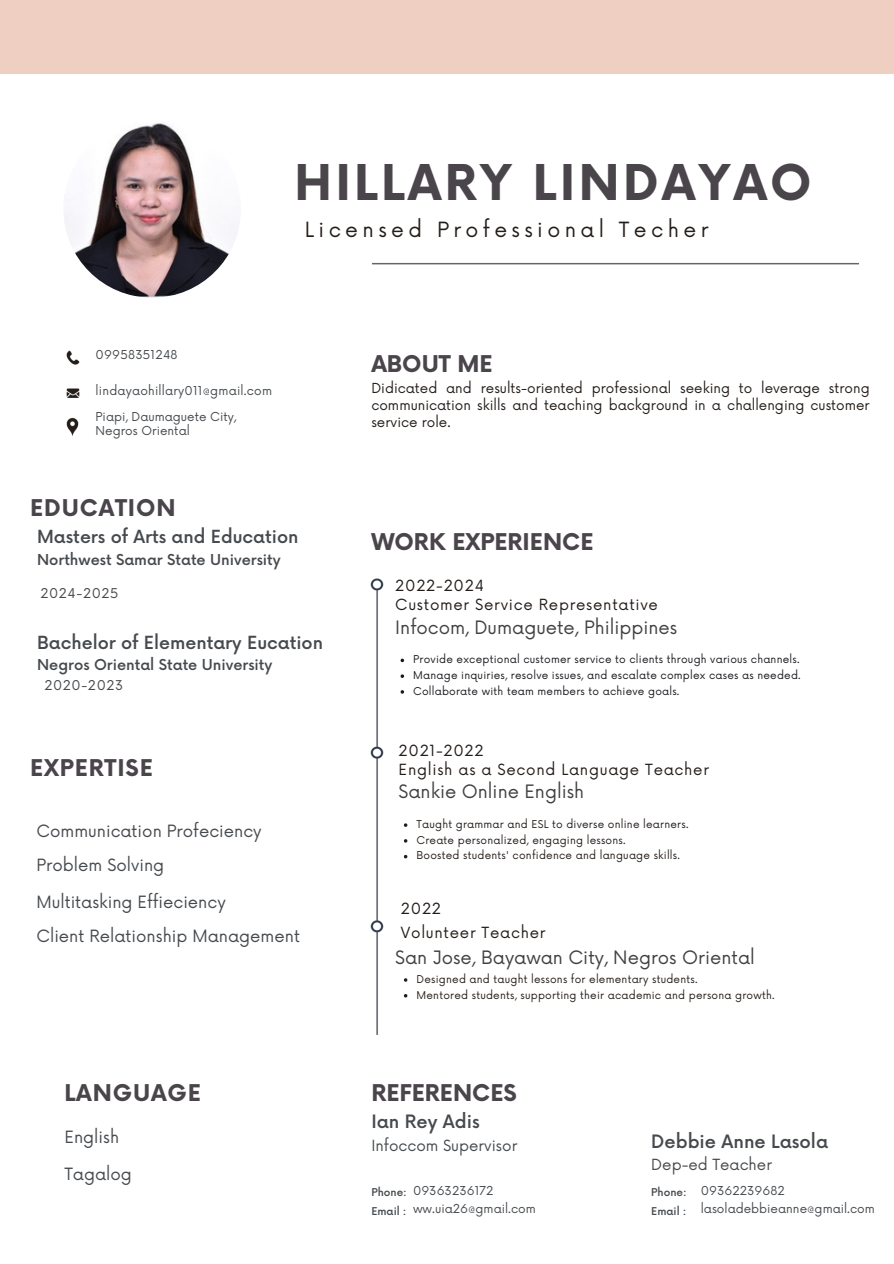
<style>
.page{position:relative;width:894px;height:1264px;background:#fff}
.page>*{position:absolute;margin:0;border:0;box-sizing:border-box;transform-origin:0 0}
.t1{font:700 48px "Now";letter-spacing:.07em;color:#4a454b}
.t2{font:700 22.5px "Now";color:#4a454b}
.t3{font:700 22.5px "Now";letter-spacing:.04em;color:#4a454b}
.t4{font:700 22.5px "Now";letter-spacing:.035em;color:#4a454b}
.t5{font:20.4px "Now";letter-spacing:.215em;color:#241d19}
.t6{font:18px "Now";color:#414042}
.t7{font:500 18px "Now";color:#464a4e}
.t8{font:500 17.55px "Now";color:#464a4e}
.t9{font:16.5px/33.8px "Now";color:#464a4e}
.t10{font:15px/19.2px "Now";letter-spacing:.045em;color:#241d19}
.t11{font:15px "Now";color:#464a4e}
.t12{font:500 14.7px "Now";color:#464a4e}
.t13{font:13.5px/16.8px "Now";color:#241d19;text-align:justify}
.t14{font:13.2px "Now";letter-spacing:.05em;color:#464a4e}
.t15{font:12px/18px "Now";color:#464a4e}
.t16{font:10.5px/15.8px "Now";letter-spacing:.02em;color:#241d19}
.t17{font:10.5px/15.8px "Now";letter-spacing:.02em;color:#1a181e;text-align:justify}
.t18{font:500 10.5px/19.2px "Now";color:#464a4e}
</style>
<div class="page">
<div style="left:0;top:0;width:893px;height:73px;background:#f0cfc3"></div>
<img style="left:63px;top:120px;width:178px;height:178px;border-radius:50%">
<img style="left:66px;top:350px;width:14px;height:15px">
<img style="left:66px;top:417px;width:13px;height:19px">
<img style="left:66px;top:388px;width:14px;height:10px">
<img style="left:370px;top:578px;width:14px;height:457px">
<img style="left:372px;top:262px;width:487px;height:3px">
<svg style="left:400px;top:658px;width:4px;height:4px"></svg>
<svg style="left:400px;top:674px;width:4px;height:4px"></svg>
<p class="t1" style="left:294px;top:157px;width:518px">HILLARY LINDAYAO</p>
<p class="t5" style="left:305px;top:218px;width:405px">Licensed Professional Techer</p>
<h1 class="t15" style="left:96px;top:346px;width:84px">09958351248</h1>
<h3 class="t15" style="left:96px;top:382px;width:178px">lindayaohillary011@gmail.com</h3>
<p class="t15" style="left:96px;top:408px;width:142px">Piapi, Daumaguete City,</p>
<p class="t15" style="left:96px;top:422px;width:96px">Negros Oriental</p>
<h6 class="t3" style="left:30px;top:495px;width:147px">EDUCATION</h6>
<h6 class="t2" style="left:371px;top:351px;width:123px">ABOUT ME</h6>
<p class="t13" style="left:371px;top:380px;width:499px">Didicated and results-oriented professional seeking to leverage strong communication skills and teaching background in a challenging customer service role.</p>
<p class="t8" style="left:37px;top:527px;width:263px">Masters of Arts and Education</p>
<p class="t12" style="left:37px;top:551px;width:245px">Northwest Samar State University</p>
<p class="t14" style="left:40px;top:586px;width:80px">2024-2025</p>
<p class="t8" style="left:37px;top:633px;width:287px">Bachelor of Elementary Eucation</p>
<p class="t12" style="left:37px;top:657px;width:237px">Negros Oriental State University</p>
<p class="t14" style="left:44px;top:678px;width:80px">2020-2023</p>
<h2 class="t3" style="left:30px;top:755px;width:124px">EXPERTISE</h2>
<p class="t9" style="left:36px;top:815px;width:227px">Communication Profeciency<br>Problem Solving</p>
<p class="t9" style="left:36px;top:886px;width:265px">Multitasking Effieciency<br>Client Relationship Management</p>
<p class="t4" style="left:64px;top:1080px;width:138px">LANGUAGE</p>
<p class="t9" style="left:64px;top:1121px;width:56px">English</p>
<p class="t9" style="left:64px;top:1158px;width:69px">Tagalog</p>
<p class="t2" style="left:371px;top:529px;width:223px">WORK EXPERIENCE</p>
<p class="t10" style="left:395px;top:576px;width:264px">2022-2024<br>Customer Service Representative</p>
<h5 class="t6" style="left:395px;top:617px;width:283px">Infocom, Dumaguete, Philippines</h5>
<p class="t17" style="left:413px;top:652px;width:389px">Provide exceptional customer service to clients through various channels.<br>Manage inquiries, resolve issues, and escalate complex cases as needed.<br>Collaborate with team members to achieve goals.</p>
<p class="t10" style="left:398px;top:741px;width:312px">2021-2022<br>English as a Second Language Teacher</p>
<h2 class="t6" style="left:398px;top:782px;width:187px">Sankie Online English</h2>
<p class="t16" style="left:416px;top:816px;width:273px">Taught grammar and ESL to diverse online learners.<br>Create personalized, engaging lessons.<br>Boosted students' confidence and language skills.</p>
<p class="t10" style="left:401px;top:896px;width:146px;line-height:24.8px">2022<br>Volunteer Teacher</p>
<p class="t6" style="left:395px;top:947px;width:361px">San Jose, Bayawan City, Negros Oriental</p>
<p class="t16" style="left:416px;top:971px;width:359px">Designed and taught lessons for elementary students.<br>Mentored students, supporting their academic and persona growth.</p>
<h2 class="t2" style="left:371px;top:1080px;width:147px">REFERENCES</h2>
<h5 class="t7" style="left:371px;top:1111px;width:110px">Ian Rey Adis</h5>
<h2 class="t11" style="left:371px;top:1136px;width:147px">Infoccom Supervisor</h2>
<p class="t7" style="left:651px;top:1131px;width:178px">Debbie Anne Lasola</p>
<h5 class="t11" style="left:651px;top:1155px;width:122px">Dep-ed Teacher</h5>
<p class="t15" style="left:413px;top:1182px;width:124px">09363236172 ww.uia26@gmail.com</p>
<p class="t15" style="left:700px;top:1182px;width:176px">09362239682 lasoladebbieanne@gmail.com</p>
<p class="t18" style="left:371px;top:1183px;width:37px">Phone:<br>Email :</p>
<p class="t18" style="left:651px;top:1183px;width:37px">Phone:<br>Email :</p>
</div>
